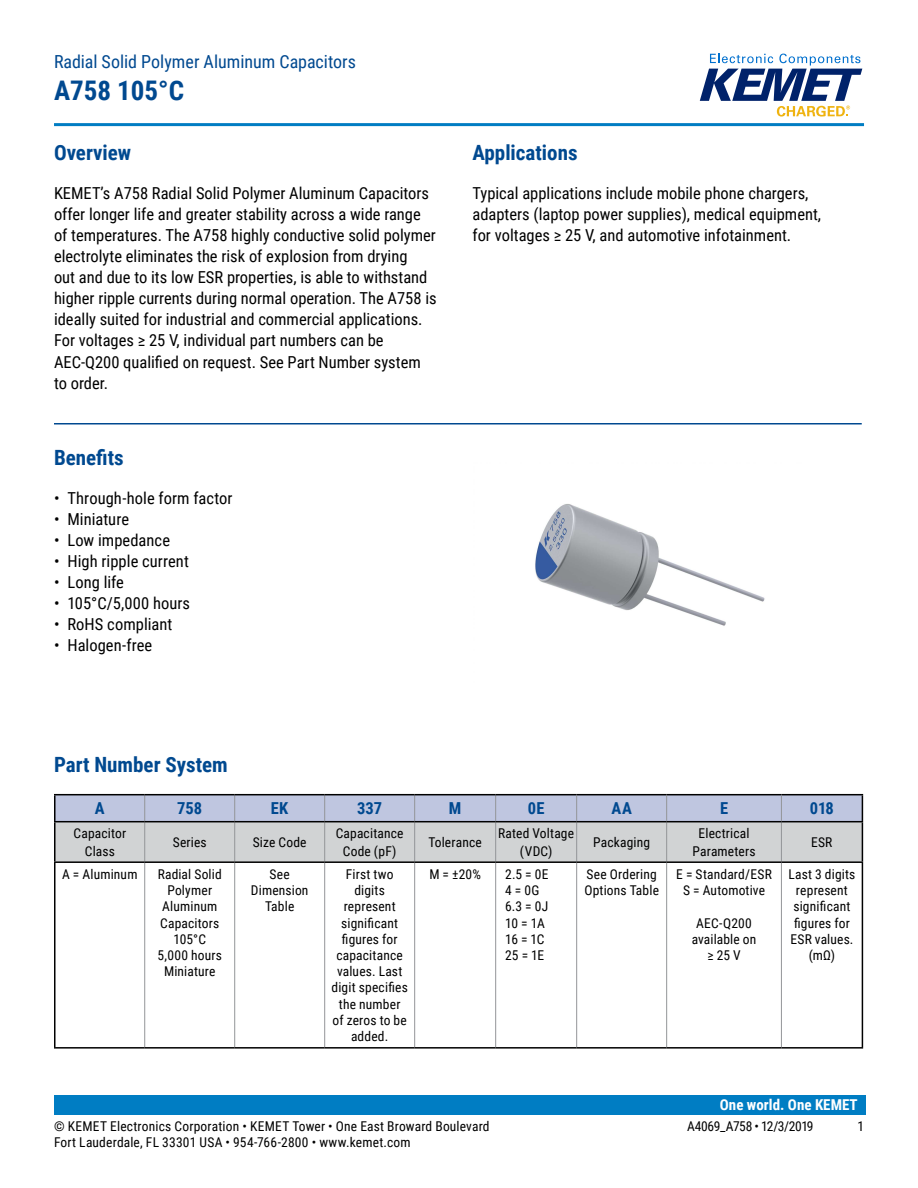
<style>
.page{position:relative;width:918px;height:1188px;background:#fff}
.page>*{position:absolute;margin:0;border:0;box-sizing:border-box;transform-origin:0 0}
.t1{font:700 27px "Roboto Condensed";color:#004990}
.t2{font:700 21px "Roboto Condensed";color:#004990}
.t3{font:18px "Roboto Condensed";color:#004990}
.t4{font:16.5px/21px "Roboto Condensed";color:#000}
.t5{font:700 16.5px "Roboto Condensed";letter-spacing:.005em;color:#004990}
.t6{font:700 15px "Roboto Condensed";color:#fff}
.t7{font:13.5px/16.2px "Roboto Condensed";letter-spacing:.01em;color:#000;text-align:center}
.t8{font:13.5px/16.2px "Roboto Condensed";letter-spacing:-.02em;color:#000}
.t9{font:13.5px "Roboto Condensed";letter-spacing:-.03em;color:#000}
</style>
<div class="page">
<svg style="left:700px;top:54px;width:162px;height:63px"></svg>
<hr style="left:54px;top:123px;width:810px;height:3px;background:#007dc3">
<div style="left:54px;top:1095px;width:811px;height:20px;background:#007dc3"></div>
<hr style="left:54px;top:423px;width:808px;height:2px;background:#004990">
<hr style="left:144px;top:863px;width:1px;height:184px;background:#939598">
<hr style="left:234px;top:863px;width:1px;height:184px;background:#939598">
<hr style="left:54px;top:822px;width:2px;height:39px;background:#000">
<hr style="left:54px;top:794px;width:91px;height:1px;background:#000">
<hr style="left:54px;top:795px;width:2px;height:26px;background:#000">
<hr style="left:145px;top:794px;width:90px;height:1px;background:#000">
<hr style="left:235px;top:794px;width:90px;height:1px;background:#000">
<hr style="left:325px;top:794px;width:90px;height:1px;background:#000">
<hr style="left:415px;top:794px;width:81px;height:1px;background:#000">
<hr style="left:496px;top:794px;width:81px;height:1px;background:#000">
<hr style="left:577px;top:794px;width:90px;height:1px;background:#000">
<hr style="left:667px;top:794px;width:114px;height:1px;background:#000">
<hr style="left:781px;top:794px;width:82px;height:1px;background:#000">
<hr style="left:54px;top:821px;width:91px;height:1px;background:#000">
<svg style="left:55px;top:795px;width:808px;height:66px;background:#c2c6d1"></svg>
<hr style="left:324px;top:863px;width:1px;height:184px;background:#939598">
<hr style="left:496px;top:861px;width:81px;height:2px;background:#000">
<hr style="left:577px;top:861px;width:90px;height:2px;background:#000">
<hr style="left:667px;top:861px;width:114px;height:2px;background:#000">
<hr style="left:781px;top:861px;width:82px;height:2px;background:#000">
<hr style="left:862px;top:863px;width:1px;height:184px;background:#000">
<hr style="left:496px;top:1047px;width:81px;height:2px;background:#000">
<hr style="left:577px;top:1047px;width:90px;height:2px;background:#000">
<hr style="left:667px;top:1047px;width:114px;height:2px;background:#000">
<hr style="left:781px;top:1047px;width:82px;height:2px;background:#000">
<hr style="left:576px;top:863px;width:1px;height:184px;background:#939598">
<hr style="left:666px;top:863px;width:1px;height:184px;background:#939598">
<hr style="left:781px;top:863px;width:1px;height:184px;background:#939598">
<hr style="left:414px;top:863px;width:1px;height:184px;background:#939598">
<hr style="left:54px;top:861px;width:91px;height:2px;background:#000">
<hr style="left:54px;top:863px;width:2px;height:184px;background:#000">
<hr style="left:145px;top:861px;width:90px;height:2px;background:#000">
<hr style="left:235px;top:861px;width:90px;height:2px;background:#000">
<hr style="left:325px;top:861px;width:90px;height:2px;background:#000">
<hr style="left:415px;top:861px;width:81px;height:2px;background:#000">
<hr style="left:54px;top:1047px;width:91px;height:2px;background:#000">
<hr style="left:145px;top:1047px;width:90px;height:2px;background:#000">
<hr style="left:235px;top:1047px;width:90px;height:2px;background:#000">
<hr style="left:325px;top:1047px;width:90px;height:2px;background:#000">
<hr style="left:415px;top:1047px;width:81px;height:2px;background:#000">
<hr style="left:495px;top:863px;width:1px;height:184px;background:#939598">
<img style="left:535px;top:504px;width:230px;height:122px">
<p class="t3" style="left:54px;top:53px;width:303px">Radial Solid Polymer Aluminum Capacitors</p>
<h1 class="t1" style="left:54px;top:79px;width:132px">A758 105°C</h1>
<p class="t2" style="left:54px;top:144px;width:79px">Overview</p>
<p class="t4" style="left:54px;top:184px;width:384px">KEMET’s A758 Radial Solid Polymer Aluminum Capacitors offer longer life and greater stability across a wide range of temperatures. The A758 highly conductive solid polymer electrolyte eliminates the risk of explosion from drying<br>out and due to its low ESR properties, is able to withstand higher ripple currents during normal operation. The A758 is ideally suited for industrial and commercial applications.<br>For voltages ≥ 25 V, individual part numbers can be AEC-Q200 qualified on request. See Part Number system to order.</p>
<p class="t2" style="left:54px;top:443px;width:71px">Benefits</p>
<p class="t4" style="left:54px;top:489px;width:180px">• Through-hole form factor</p>
<p class="t4" style="left:54px;top:510px;width:77px">• Miniature</p>
<p class="t4" style="left:54px;top:531px;width:118px">• Low impedance</p>
<p class="t4" style="left:54px;top:552px;width:136px">• High ripple current</p>
<p class="t4" style="left:54px;top:573px;width:72px">• Long life</p>
<p class="t4" style="left:54px;top:594px;width:138px">• 105°C/5,000 hours</p>
<p class="t4" style="left:54px;top:615px;width:120px">• RoHS compliant</p>
<p class="t4" style="left:54px;top:636px;width:100px">• Halogen-free</p>
<p class="t2" style="left:472px;top:138px;width:107px">Applications</p>
<p class="t4" style="left:472px;top:184px;width:350px">Typical applications include mobile phone chargers, adapters (laptop power supplies), medical equipment, for voltages ≥ 25 V, and automotive infotainment.</p>
<p class="t2" style="left:54px;top:750px;width:175px">Part Number System</p>
<p class="t5" style="left:95px;top:801px;width:11px">A</p>
<p class="t5" style="left:177px;top:801px;width:26px">758</p>
<p class="t5" style="left:271px;top:801px;width:19px">EK</p>
<p class="t5" style="left:357px;top:801px;width:27px">337</p>
<p class="t5" style="left:449px;top:801px;width:14px">M</p>
<p class="t5" style="left:528px;top:801px;width:18px">0E</p>
<p class="t5" style="left:612px;top:801px;width:22px">AA</p>
<p class="t5" style="left:720px;top:801px;width:10px">E</p>
<p class="t5" style="left:810px;top:801px;width:26px">018</p>
<p class="t7" style="left:74px;top:825px;width:54px;line-height:18px">Capacitor<br>Class</p>
<p class="t7" style="left:173px;top:835px;width:35px">Series</p>
<p class="t7" style="left:253px;top:835px;width:55px">Size Code</p>
<p class="t7" style="left:336px;top:825px;width:69px;line-height:18px">Capacitance<br>Code (pF)</p>
<p class="t7" style="left:428px;top:835px;width:55px">Tolerance</p>
<p class="t7" style="left:498px;top:824px;width:77px;line-height:18px">Rated Voltage (VDC)</p>
<p class="t7" style="left:593px;top:835px;width:58px">Packaging</p>
<p class="t7" style="left:692px;top:825px;width:65px;line-height:18px">Electrical<br>Parameters</p>
<p class="t7" style="left:811px;top:835px;width:23px">ESR</p>
<p class="t7" style="left:62px;top:867px;width:77px">A = Aluminum</p>
<p class="t7" style="left:158px;top:867px;width:66px">Radial Solid<br>Polymer<br>Aluminum<br>Capacitors<br>105°C<br>5,000 hours<br>Miniature</p>
<p class="t7" style="left:251px;top:867px;width:59px">See<br>Dimension<br>Table</p>
<p class="t7" style="left:332px;top:867px;width:78px">First two digits represent significant figures for capacitance values. Last digit specifies the number<br>of zeros to be added.</p>
<p class="t7" style="left:429px;top:867px;width:53px">M = ±20%</p>
<p class="t8" style="left:505px;top:867px;width:45px">2.5 = 0E<br>4 = 0G<br>6.3 = 0J<br>10 = 1A<br>16 = 1C<br>25 = 1E</p>
<p class="t7" style="left:584px;top:867px;width:76px;text-align:left">See Ordering<br>Options Table</p>
<p class="t7" style="left:676px;top:867px;width:97px">E = Standard/ESR<br>S = Automotive</p>
<p class="t7" style="left:789px;top:867px;width:68px">Last 3 digits represent significant figures for<br>ESR values. (mΩ)</p>
<p class="t7" style="left:692px;top:916px;width:66px">AEC-Q200 available on ≥ 25 V</p>
<p class="t6" style="left:720px;top:1098px;width:139px">One world. One KEMET</p>
<p class="t7" style="left:54px;top:1119px;width:437px">© KEMET Electronics Corporation • KEMET Tower • One East Broward Boulevard</p>
<p class="t9" style="left:687px;top:1120px;width:128px">A4069_A758 • 12/3/2019</p>
<p class="t7" style="left:857px;top:1119px;width:8px">1</p>
<p class="t7" style="left:54px;top:1135px;width:358px">Fort Lauderdale, FL 33301 USA • 954-766-2800 • www.kemet.com</p>
</div>
